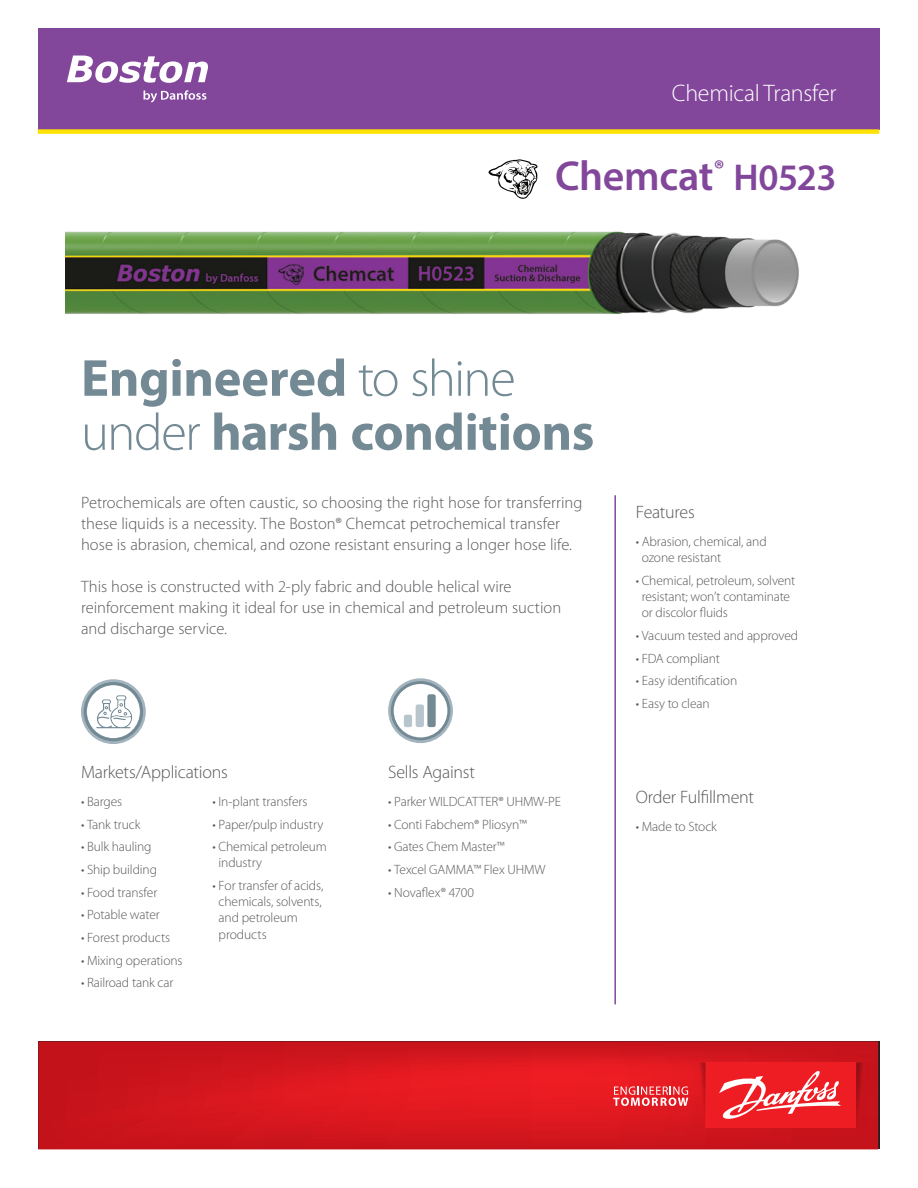
<style>
.page{position:relative;width:918px;height:1188px;background:#fff}
.page>*{position:absolute;margin:0;border:0;box-sizing:border-box;transform-origin:0 0}
.Headline_1{font:700 52.5px/54px "Myriad Pro";letter-spacing:-.01em;color:#738a95}
.Headline_1-2{font:600 42px "Myriad Pro";letter-spacing:-.01em;color:#82479b}
.Category_function{font:300 24px "Myriad Pro";letter-spacing:-.01em;color:#fff}
.Subheads{font:300 18px "Myriad Pro";letter-spacing:-.015em;color:#57585a}
.Body_-_Front{font:300 16.5px/21px "Myriad Pro";color:#57585a}
.t1{font:300 13.5px/16.2px "Myriad Pro";letter-spacing:-.01em;color:#57585a}
.s1{font-size:37.5px}
.s2{font-weight:300}
</style>
<div class="page">
<svg style="left:38px;top:1041px;width:840px;height:108px;background:#d2161d"></svg>
<div style="left:706px;top:1063px;width:150px;height:65px;background:#ee1d23"></div>
<svg style="left:613px;top:1086px;width:75px;height:20px"></svg>
<svg style="left:719px;top:1071px;width:122px;height:48px"></svg>
<svg style="left:856px;top:1063px;width:12px;height:65px"></svg>
<svg style="left:694px;top:1063px;width:12px;height:65px"></svg>
<div style="left:38px;top:28px;width:841px;height:102px;background:#82479b"></div>
<div style="left:38px;top:129px;width:841px;height:5px;background:#fde203"></div>
<img style="left:66px;top:231px;width:733px;height:83px">
<div style="left:388px;top:678px;width:65px;height:65px;border:6px solid #a3b4be;border-radius:50%"></div>
<div style="left:392px;top:683px;width:57px;height:56px;background:#fff;border-radius:50%"></div>
<div style="left:391px;top:681px;width:59px;height:59px;border:3px solid #738a95;border-radius:50%"></div>
<svg style="left:404px;top:694px;width:32px;height:33px"></svg>
<hr style="left:614px;top:495px;width:2px;height:509px;background:#82479b">
<svg style="left:488px;top:159px;width:50px;height:40px"></svg>
<div style="left:81px;top:679px;width:65px;height:65px;border:6px solid #a3b4be;border-radius:50%"></div>
<div style="left:84px;top:682px;width:59px;height:59px;border:3px solid #738a95;border-radius:50%"></div>
<svg style="left:96px;top:695px;width:36px;height:33px"></svg>
<svg style="left:67px;top:56px;width:141px;height:27px"></svg>
<svg style="left:143px;top:90px;width:63px;height:12px"></svg>
<p class="Category_function" style="left:672px;top:80px;width:166px">Chemical Transfer</p>
<p class="Headline_1-2" style="left:555px;top:149px;width:283px">Chemcat<sup>®</sup> <span class="s1">H0523</span></p>
<p class="Headline_1" style="left:81px;top:349px;width:515px">Engineered <span class="s2">to shine under</span> harsh conditions</p>
<p class="Body_-_Front" style="left:81px;top:492px;width:503px">Petrochemicals are often caustic, so choosing the right hose for transferring these liquids is a necessity. The Boston® Chemcat petrochemical transfer hose is abrasion, chemical, and ozone resistant ensuring a longer hose life.</p>
<p class="Body_-_Front" style="left:81px;top:576px;width:482px">This hose is constructed with 2-ply fabric and double helical wire reinforcement making it ideal for use in chemical and petroleum suction and discharge service.</p>
<p class="Subheads" style="left:81px;top:762px;width:148px">Markets/Applications</p>
<p class="t1" style="left:81px;top:793px;width:43px">• Barges</p>
<p class="t1" style="left:81px;top:816px;width:61px">• Tank truck</p>
<p class="t1" style="left:81px;top:839px;width:72px">• Bulk hauling</p>
<p class="t1" style="left:81px;top:861px;width:78px">• Ship building</p>
<p class="t1" style="left:81px;top:884px;width:78px">• Food transfer</p>
<p class="t1" style="left:81px;top:907px;width:80px">• Potable water</p>
<p class="t1" style="left:81px;top:930px;width:91px">• Forest products</p>
<p class="t1" style="left:81px;top:952px;width:103px">• Mixing operations</p>
<p class="t1" style="left:81px;top:975px;width:94px">• Railroad tank car</p>
<p class="t1" style="left:213px;top:793px;width:96px">• In-plant transfers</p>
<p class="t1" style="left:213px;top:816px;width:112px">• Paper/pulp industry</p>
<p class="t1" style="left:219px;top:839px;width:110px;text-indent:-6px">• Chemical petroleum industry</p>
<p class="t1" style="left:219px;top:878px;width:106px;text-indent:-6px">• For transfer of acids, chemicals, solvents, and petroleum products</p>
<p class="Subheads" style="left:388px;top:762px;width:88px">Sells Against</p>
<p class="t1" style="left:388px;top:793px;width:174px">• Parker WILDCATTER® UHMW-PE</p>
<p class="t1" style="left:388px;top:816px;width:140px">• Conti Fabchem® Pliosyn™</p>
<p class="t1" style="left:388px;top:839px;width:118px">• Gates Chem Master™</p>
<p class="t1" style="left:388px;top:861px;width:159px">• Texcel GAMMA™ Flex UHMW</p>
<p class="t1" style="left:388px;top:884px;width:87px">• Novaflex® 4700</p>
<p class="Subheads" style="left:636px;top:502px;width:60px">Features</p>
<p class="t1" style="left:642px;top:534px;width:126px;text-indent:-6px">• Abrasion, chemical, and ozone resistant</p>
<p class="t1" style="left:642px;top:572px;width:155px;text-indent:-6px">• Chemical, petroleum, solvent resistant; won’t contaminate or discolor fluids</p>
<p class="t1" style="left:636px;top:627px;width:164px">• Vacuum tested and approved</p>
<p class="t1" style="left:636px;top:650px;width:86px">• FDA compliant</p>
<p class="t1" style="left:636px;top:673px;width:103px">• Easy identification</p>
<p class="t1" style="left:636px;top:696px;width:75px">• Easy to clean</p>
<p class="Subheads" style="left:636px;top:787px;width:120px">Order Fulfillment</p>
<p class="t1" style="left:636px;top:818px;width:83px">• Made to Stock</p>
</div>
